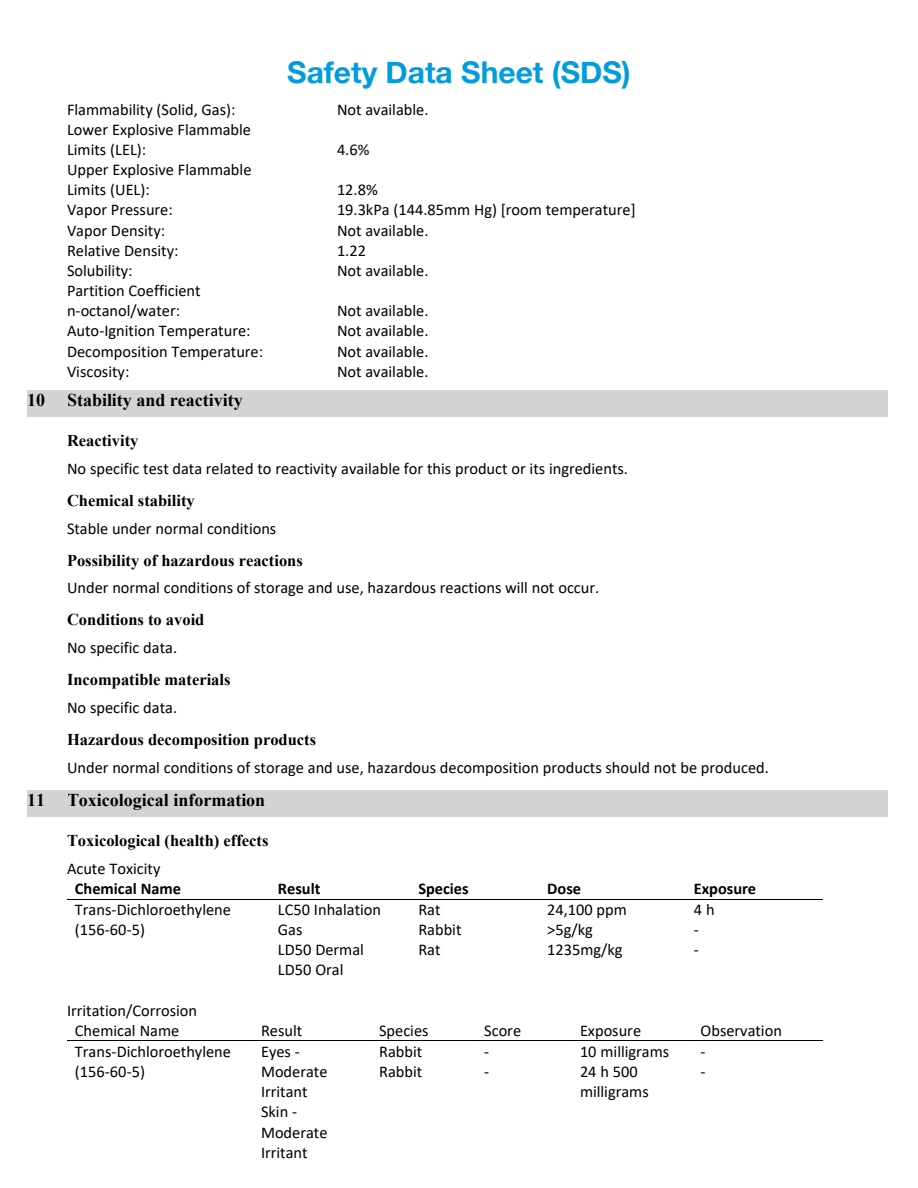
<style>
.page{position:relative;width:918px;height:1188px;background:#fff}
.page>*{position:absolute;margin:0;border:0;box-sizing:border-box;transform-origin:0 0}
.t1{font:700 30px "Helvetica Neue";color:#009cdb}
.t2{font:700 18px "Times New Roman";color:#000}
.t3{font:700 16.5px "Times New Roman";color:#000}
.t4{font:16.35px/20.1px "Calibri";color:#000}
.t5{font:700 16.35px "Calibri";color:#000}
</style>
<div class="page">
<div style="left:67px;top:390px;width:821px;height:27px;background:#d3d3d3"></div>
<div style="left:27px;top:390px;width:40px;height:27px;background:#d3d3d3"></div>
<div style="left:67px;top:790px;width:821px;height:27px;background:#d3d3d3"></div>
<div style="left:27px;top:790px;width:40px;height:27px;background:#d3d3d3"></div>
<hr style="left:67px;top:899px;width:203px;height:1px;background:#000">
<hr style="left:270px;top:899px;width:140px;height:1px;background:#000">
<hr style="left:410px;top:899px;width:129px;height:1px;background:#000">
<hr style="left:539px;top:899px;width:147px;height:1px;background:#000">
<hr style="left:686px;top:899px;width:137px;height:1px;background:#000">
<hr style="left:67px;top:1041px;width:186px;height:1px;background:#000">
<hr style="left:253px;top:1041px;width:118px;height:1px;background:#000">
<hr style="left:371px;top:1041px;width:105px;height:1px;background:#000">
<hr style="left:476px;top:1041px;width:96px;height:1px;background:#000">
<hr style="left:572px;top:1041px;width:121px;height:1px;background:#000">
<hr style="left:693px;top:1041px;width:130px;height:1px;background:#000">
<h1 class="t1" style="left:287px;top:54px;width:345px">Safety Data Sheet (SDS)</h1>
<p class="t4" style="left:67px;top:99px;width:170px">Flammability (Solid, Gas):</p>
<p class="t4" style="left:337px;top:99px;width:93px">Not available.</p>
<p class="t4" style="left:67px;top:119px;width:186px">Lower Explosive Flammable<br>Limits (LEL):</p>
<p class="t4" style="left:337px;top:139px;width:34px">4.6%</p>
<p class="t4" style="left:67px;top:159px;width:186px">Upper Explosive Flammable<br>Limits (UEL):</p>
<p class="t4" style="left:337px;top:179px;width:42px">12.8%</p>
<p class="t4" style="left:67px;top:200px;width:107px">Vapor Pressure:</p>
<p class="t4" style="left:337px;top:200px;width:300px">19.3kPa (144.85mm Hg) [room temperature]</p>
<p class="t4" style="left:67px;top:220px;width:100px">Vapor Density:</p>
<p class="t4" style="left:337px;top:220px;width:93px">Not available.</p>
<p class="t4" style="left:67px;top:240px;width:113px">Relative Density:</p>
<p class="t4" style="left:337px;top:240px;width:31px">1.22</p>
<p class="t4" style="left:67px;top:260px;width:67px">Solubility:</p>
<p class="t4" style="left:337px;top:260px;width:93px">Not available.</p>
<p class="t4" style="left:67px;top:280px;width:135px">Partition Coefficient n-octanol/water:</p>
<p class="t4" style="left:337px;top:300px;width:93px">Not available.</p>
<p class="t4" style="left:67px;top:320px;width:185px">Auto-Ignition Temperature:</p>
<p class="t4" style="left:337px;top:320px;width:93px">Not available.</p>
<p class="t4" style="left:67px;top:341px;width:198px">Decomposition Temperature:</p>
<p class="t4" style="left:337px;top:341px;width:93px">Not available.</p>
<p class="t4" style="left:67px;top:361px;width:64px">Viscosity:</p>
<p class="t4" style="left:337px;top:361px;width:93px">Not available.</p>
<p class="t2" style="left:27px;top:387px;width:217px">10 Stability and reactivity</p>
<p class="t3" style="left:67px;top:429px;width:73px">Reactivity</p>
<p class="t4" style="left:67px;top:458px;width:563px">No specific test data related to reactivity available for this product or its ingredients.</p>
<p class="t3" style="left:67px;top:488px;width:129px">Chemical stability</p>
<p class="t4" style="left:67px;top:518px;width:211px">Stable under normal conditions</p>
<p class="t3" style="left:67px;top:548px;width:237px">Possibility of hazardous reactions</p>
<p class="t4" style="left:67px;top:578px;width:534px">Under normal conditions of storage and use, hazardous reactions will not occur.</p>
<p class="t3" style="left:67px;top:608px;width:139px">Conditions to avoid</p>
<p class="t4" style="left:67px;top:637px;width:112px">No specific data.</p>
<p class="t3" style="left:67px;top:668px;width:165px">Incompatible materials</p>
<p class="t4" style="left:67px;top:697px;width:112px">No specific data.</p>
<p class="t3" style="left:67px;top:727px;width:251px">Hazardous decomposition products</p>
<p class="t4" style="left:67px;top:757px;width:703px">Under normal conditions of storage and use, hazardous decomposition products should not be produced.</p>
<p class="t2" style="left:27px;top:787px;width:240px">11 Toxicological information</p>
<p class="t3" style="left:67px;top:829px;width:203px">Toxicological (health) effects</p>
<p class="t4" style="left:67px;top:858px;width:95px">Acute Toxicity</p>
<p class="t5" style="left:75px;top:877px;width:108px">Chemical Name</p>
<p class="t5" style="left:278px;top:877px;width:44px">Result</p>
<p class="t5" style="left:418px;top:877px;width:52px">Species</p>
<p class="t5" style="left:547px;top:877px;width:35px">Dose</p>
<p class="t5" style="left:694px;top:877px;width:64px">Exposure</p>
<p class="t4" style="left:75px;top:899px;width:158px">Trans-Dichloroethylene (156-60-5)</p>
<p class="t4" style="left:278px;top:899px;width:105px">LC50 Inhalation<br>Gas<br>LD50 Dermal<br>LD50 Oral</p>
<p class="t4" style="left:418px;top:899px;width:45px">Rat<br>Rabbit<br>Rat</p>
<p class="t4" style="left:547px;top:899px;width:81px">24,100 ppm &gt;5g/kg<br>1235mg/kg</p>
<p class="t4" style="left:694px;top:899px;width:22px">4h -<br>-</p>
<p class="t4" style="left:75px;top:1000px;width:124px;text-indent:-8px">Irritation/Corrosion<br>Chemical Name</p>
<p class="t4" style="left:261px;top:1020px;width:43px">Result</p>
<p class="t4" style="left:379px;top:1020px;width:51px">Species</p>
<p class="t4" style="left:484px;top:1020px;width:38px">Score</p>
<p class="t4" style="left:580px;top:1020px;width:63px">Exposure</p>
<p class="t4" style="left:701px;top:1020px;width:83px">Observation</p>
<p class="t4" style="left:75px;top:1041px;width:158px">Trans-Dichloroethylene (156-60-5)</p>
<p class="t4" style="left:261px;top:1041px;width:68px">Eyes -<br>Moderate<br>Irritant<br>Skin -<br>Moderate<br>Irritant</p>
<p class="t4" style="left:379px;top:1041px;width:45px">Rabbit<br>Rabbit</p>
<p class="t4" style="left:484px;top:1041px;width:7px">- -</p>
<p class="t4" style="left:580px;top:1041px;width:91px">10 milligrams<br>24 h 500 milligrams</p>
<p class="t4" style="left:701px;top:1041px;width:7px">- -</p>
</div>
